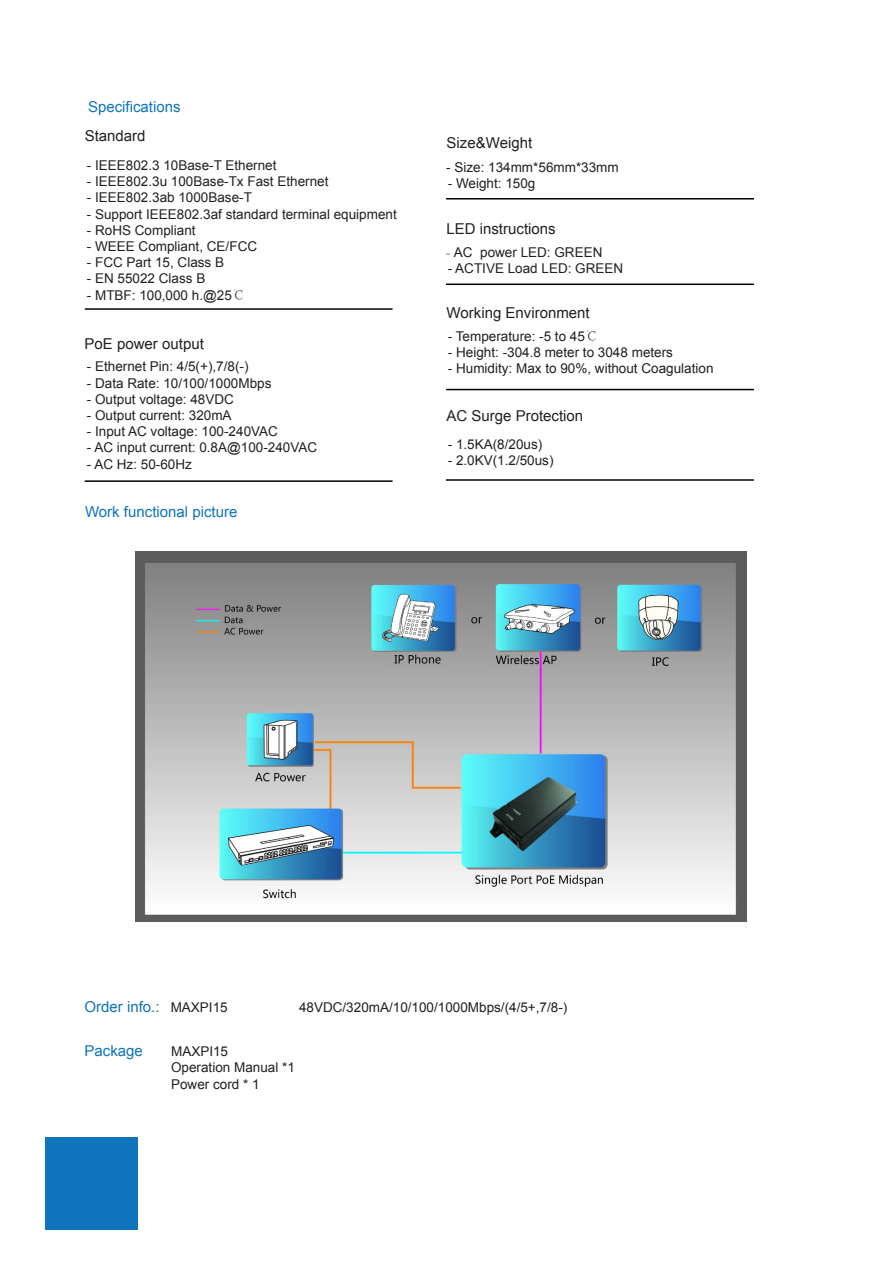
<style>
.page{position:relative;width:893px;height:1263px;background:#fff}
.page>*{position:absolute;margin:0;border:0;box-sizing:border-box;transform-origin:0 0}
.t1{font:15px "Arial";color:#231f20}
.t2{font:15px "Arial";color:#1074bc}
.t3{font:13.5px/16.2px "Arial";color:#231f20}
.s1{font-family:"Adobe Song Std";font-weight:300}
.s2{font-size:13.5px;color:#231f20}
</style>
<div class="page">
<hr style="left:85px;top:308px;width:308px;height:2px;background:#030303">
<div style="left:45px;top:1137px;width:92px;height:92px;background:#1074bc"></div>
<hr style="left:85px;top:480px;width:308px;height:2px;background:#030303">
<hr style="left:446px;top:198px;width:308px;height:2px;background:#030303">
<hr style="left:446px;top:284px;width:308px;height:1px;background:#030303">
<hr style="left:446px;top:389px;width:308px;height:1px;background:#030303">
<hr style="left:446px;top:479px;width:308px;height:2px;background:#030303">
<img style="left:136px;top:551px;width:610px;height:371px">
<p class="t2" style="left:88px;top:97px;width:94px">Specifications</p>
<p class="t1" style="left:85px;top:126px;width:62px">Standard</p>
<p class="t3" style="left:87px;top:157px;width:191px">- IEEE802.3 10Base-T Ethernet</p>
<p class="t3" style="left:87px;top:174px;width:243px">- IEEE802.3u 100Base-Tx Fast Ethernet</p>
<p class="t3" style="left:87px;top:190px;width:167px">- IEEE802.3ab 1000Base-T</p>
<p class="t3" style="left:87px;top:206px;width:311px">- Support IEEE802.3af standard terminal equipment</p>
<p class="t3" style="left:87px;top:222px;width:110px">- RoHS Compliant</p>
<p class="t3" style="left:87px;top:238px;width:172px">- WEEE Compliant, CE/FCC</p>
<p class="t3" style="left:87px;top:255px;width:139px">- FCC Part 15, Class B</p>
<p class="t3" style="left:87px;top:271px;width:120px">- EN 55022 Class B</p>
<p class="t3" style="left:87px;top:287px;width:160px">- MTBF: 100,000 h.@25<span class="s1">℃</span></p>
<p class="t1" style="left:85px;top:334px;width:121px">PoE power output</p>
<p class="t3" style="left:87px;top:359px;width:163px">- Ethernet Pin: 4/5(+),7/8(-)</p>
<p class="t3" style="left:87px;top:375px;width:186px">- Data Rate: 10/100/1000Mbps</p>
<p class="t3" style="left:87px;top:391px;width:149px">- Output voltage: 48VDC</p>
<p class="t3" style="left:87px;top:407px;width:146px">- Output current: 320mA</p>
<p class="t3" style="left:87px;top:423px;width:193px">- Input AC voltage: 100-240VAC</p>
<p class="t3" style="left:87px;top:440px;width:232px">- AC input current: 0.8A@100-240VAC</p>
<p class="t3" style="left:87px;top:456px;width:106px">- AC Hz: 50-60Hz</p>
<p class="t2" style="left:85px;top:502px;width:154px">Work functional picture</p>
<p class="t1" style="left:447px;top:133px;width:87px">Size&amp;Weight</p>
<p class="t3" style="left:446px;top:159px;width:174px">- Size: 134mm*56mm*33mm</p>
<p class="t3" style="left:448px;top:175px;width:89px">- Weight: 150g</p>
<p class="t1" style="left:446px;top:219px;width:111px">LED instructions</p>
<p class="t3" style="left:446px;top:244px;width:158px"><span class="s1">-</span> AC power LED: GREEN</p>
<p class="t3" style="left:448px;top:261px;width:177px">- ACTIVE Load LED: GREEN</p>
<p class="t1" style="left:447px;top:303px;width:145px">Working Environment</p>
<p class="t3" style="left:448px;top:328px;width:152px">- Temperature: -5 to 45<span class="s1">℃</span></p>
<p class="t3" style="left:448px;top:345px;width:227px">- Height: -304.8 meter to 3048 meters</p>
<p class="t3" style="left:448px;top:361px;width:267px">- Humidity: Max to 90%, without Coagulation</p>
<p class="t1" style="left:446px;top:406px;width:138px">AC Surge Protection</p>
<p class="t3" style="left:448px;top:436px;width:96px">- 1.5KA(8/20us)</p>
<p class="t3" style="left:448px;top:452px;width:107px">- 2.0KV(1.2/50us)</p>
<p class="t2" style="left:85px;top:996px;width:145px">Order info.: <span class="s2">MAXPI15</span></p>
<p class="t3" style="left:299px;top:999px;width:270px">48VDC/320mA/10/100/1000Mbps/(4/5+,7/8-)</p>
<p class="t2" style="left:85px;top:1041px;width:60px">Package</p>
<p class="t3" style="left:171px;top:1043px;width:125px">MAXPI15<br>Operation Manual *1<br>Power cord * 1</p>
</div>
